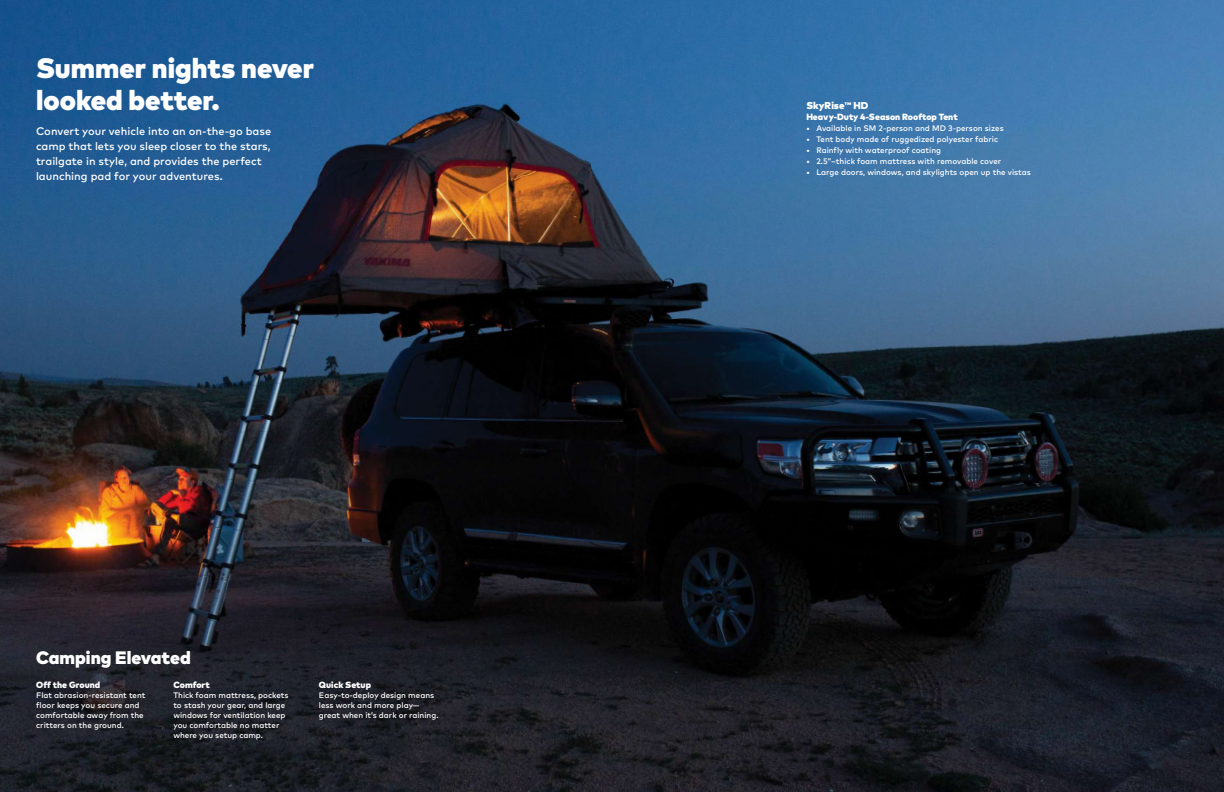
<style>
.page{position:relative;width:1224px;height:792px;background:#fff}
.page>*{position:absolute;margin:0;border:0;box-sizing:border-box;transform-origin:0 0}
.t1{font:900 28px/31.5px "Mark OT";color:#fff}
.t2{font:900 18px "Mark OT";color:#fff}
.t3{font:500 11px/15px "Mark OT";color:#fff}
.t4{font:900 10px "Mark OT";color:#fff}
.t5{font:900 9px "Mark OT";color:#fff}
.t6{font:500 8px/10px "Mark OT";color:#fff}
.s1{font-size:8px}
</style>
<div class="page">
<img style="left:0;top:0;width:1224px;height:792px">
<h1 class="t1" style="left:36px;top:52px;width:279px">Summer nights never looked better.</h1>
<h3 class="t3" style="left:36px;top:123px;width:237px">Convert your vehicle into an on-the-go base camp that lets you sleep closer to the stars, trailgate in style, and provides the perfect launching pad for your adventures.</h3>
<h2 class="t2" style="left:36px;top:646px;width:156px">Camping Elevated</h2>
<p class="t5" style="left:36px;top:679px;width:66px">Off the Ground</p>
<p class="t6" style="left:36px;top:690px;width:111px">Flat abrasion-resistant tent floor keeps you secure and comfortable away from the critters on the ground.</p>
<p class="t5" style="left:173px;top:679px;width:38px">Comfort</p>
<p class="t6" style="left:173px;top:690px;width:117px">Thick foam mattress, pockets to stash your gear, and large windows for ventilation keep you comfortable no matter where you setup camp.</p>
<p class="t5" style="left:319px;top:679px;width:54px">Quick Setup</p>
<p class="t6" style="left:319px;top:690px;width:121px">Easy-to-deploy design means less work and more play— great when it’s dark or raining.</p>
<p class="t4" style="left:806px;top:99px;width:63px">SkyRise<span class="s1">™</span> HD</p>
<p class="t5" style="left:806px;top:111px;width:153px">Heavy-Duty 4-Season Rooftop Tent</p>
<p class="t6" style="left:806px;top:123px;width:199px">• Available in SM 2-person and MD 3-person sizes</p>
<p class="t6" style="left:806px;top:134px;width:193px">• Tent body made of ruggedized polyester fabric</p>
<p class="t6" style="left:806px;top:145px;width:136px">• Rainfly with waterproof coating</p>
<p class="t6" style="left:806px;top:156px;width:196px">• 2.5”–thick foam mattress with removable cover</p>
<p class="t6" style="left:806px;top:167px;width:226px">• Large doors, windows, and skylights open up the vistas</p>
</div>
